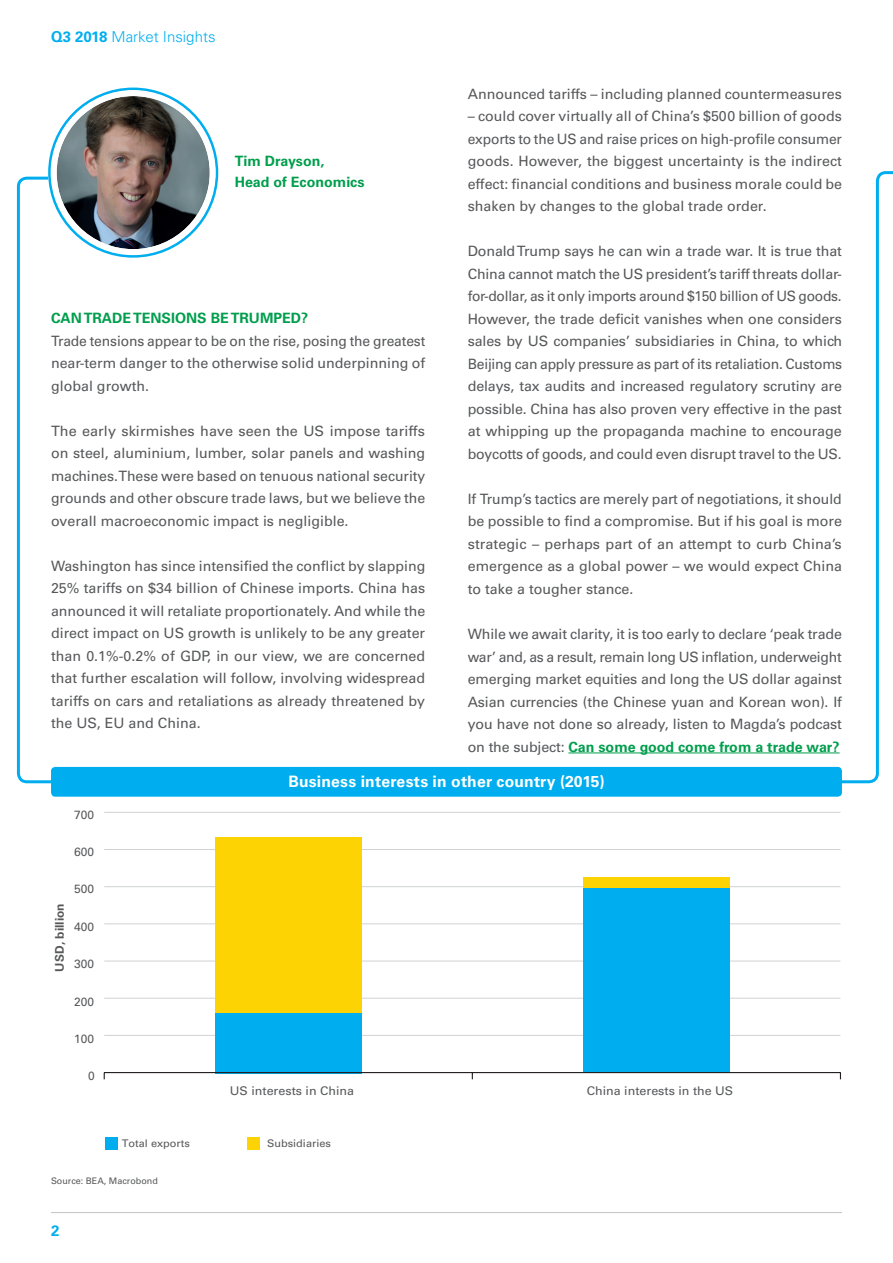
<style>
.page{position:relative;width:893px;height:1263px;background:#fff}
.page>*{position:absolute;margin:0;border:0;box-sizing:border-box;transform-origin:0 0}
.t1{font:700 15.75px "Univers LT Std";letter-spacing:.01em;color:#fff}
.t2{font:300 15px "Univers";color:#00aeef}
.t3{font:700 15px "Univers LT Std";color:#00aeef}
.t4{font:14.25px/22.5px "Univers LT Std";color:#57585a;text-align:justify}
.t5{font:700 14.25px "Univers LT Std";color:#009e4d}
.t6{font:12px "Univers LT";color:#57585a;scale:1.04 1}
.t7{font:12px "Univers LT";color:#57585a}
.t8{font:700 12px "Univers LT";color:#57585a}
.t9{font:10.5px "Univers LT";color:#57585a;scale:1.04 1}
.t10{font:9px "Univers LT Std";color:#57585a}
.s1{font-family:"Univers LT Std";font-weight:700}
.s2{font-weight:700;color:#009e4d}
</style>
<div class="page">
<hr style="left:51px;top:1212px;width:791px;height:1px;background:#c7c8ca">
<div style="left:248px;top:1137px;width:12px;height:12px;background:#fed304"></div>
<div style="left:105px;top:1137px;width:12px;height:12px;background:#00aeef"></div>
<svg style="left:16px;top:170px;width:877px;height:614px"></svg>
<hr style="left:568px;top:752px;width:272px;height:1px;background:#009e4d">
<div style="left:51px;top:767px;width:791px;height:30px;background:#00aeef;border-radius:4px"></div>
<hr style="left:104px;top:812px;width:736px;height:1px;background:#d1d2d4">
<div style="left:54px;top:93px;width:159px;height:159px;background:#fff;border-radius:50%"></div>
<img style="left:57px;top:96px;width:153px;height:153px;border-radius:77px">
<div style="left:51px;top:90px;width:165px;height:165px;border:6px solid #fff;border-radius:50%"></div>
<hr style="left:104px;top:1035px;width:736px;height:1px;background:#d1d2d4">
<hr style="left:104px;top:998px;width:736px;height:1px;background:#d1d2d4">
<hr style="left:104px;top:961px;width:736px;height:1px;background:#d1d2d4">
<hr style="left:104px;top:923px;width:736px;height:1px;background:#d1d2d4">
<hr style="left:104px;top:886px;width:736px;height:1px;background:#d1d2d4">
<hr style="left:104px;top:849px;width:736px;height:1px;background:#d1d2d4">
<div style="left:215px;top:1012px;width:147px;height:61px;background:#00aeef"></div>
<div style="left:583px;top:887px;width:147px;height:186px;background:#00aeef"></div>
<div style="left:215px;top:837px;width:147px;height:175px;background:#fed304"></div>
<div style="left:583px;top:877px;width:147px;height:10px;background:#fed304"></div>
<hr style="left:104px;top:1072px;width:736px;height:1px;background:#231f20">
<p class="t2" style="left:51px;top:27px;width:166px"><span class="s1">Q3 2018</span> Market Insights</p>
<p class="t5" style="left:235px;top:153px;width:91px">Tim Drayson,</p>
<p class="t5" style="left:235px;top:174px;width:131px">Head of Economics</p>
<p class="t4" style="left:51px;top:307px;width:376px;text-align:left"><span class="s2">CAN TRADE TENSIONS BE TRUMPED?<br></span>Trade tensions appear to be on the rise, posing the greatest near-term danger to the otherwise solid underpinning of global growth.</p>
<p class="t4" style="left:51px;top:419px;width:376px">The early skirmishes have seen the US impose tariffs on steel, aluminium, lumber, solar panels and washing machines. These were based on tenuous national security grounds and other obscure trade laws, but we believe the overall macroeconomic impact is negligible.</p>
<p class="t4" style="left:51px;top:554px;width:376px">Washington has since intensifed the confict by slapping 25% tariffs on $34 billion of Chinese imports. China has announced it will retaliate proportionately. And while the direct impact on US growth is unlikely to be any greater than 0.1%-0.2% of GDP, in our view, we are concerned that further escalation will follow, involving widespread tariffs on cars and retaliations as already threatened by the US, EU and China.</p>
<p class="t4" style="left:468px;top:83px;width:376px">Announced tariffs – including planned countermeasures</p>
<p class="t4" style="left:468px;top:105px;width:376px">– could cover virtually all of China’s $500 billion of goods exports to the US and raise prices on high-profle consumer goods. However, the biggest uncertainty is the indirect effect: fnancial conditions and business morale could be shaken by changes to the global trade order.</p>
<p class="t4" style="left:468px;top:240px;width:376px">Donald Trump says he can win a trade war. It is true that China cannot match the US president’s tariff threats dollar&shy;for-dollar, as it only imports around $150 billion of US goods.<br>However, the trade defcit vanishes when one considers sales by US companies’ subsidiaries in China, to which Beijing can apply pressure as part of its retaliation. Customs delays, tax audits and increased regulatory scrutiny are possible. China has also proven very effective in the past at whipping up the propaganda machine to encourage boycotts of goods, and could even disrupt travel to the US.</p>
<p class="t4" style="left:468px;top:488px;width:376px">If Trump’s tactics are merely part of negotiations, it should be possible to fnd a compromise. But if his goal is more strategic – perhaps part of an attempt to curb China’s emergence as a global power – we would expect China to take a tougher stance.</p>
<p class="t4" style="left:468px;top:623px;width:376px">While we await clarity, it is too early to declare ‘peak trade war’ and, as a result, remain long US infation, underweight emerging market equities and long the US dollar against Asian currencies (the Chinese yuan and Korean won). If you have not done so already, listen to Magda’s podcast on the subject: <span class="s2">Can some good come from a trade war?</span></p>
<p class="t7" style="left:74px;top:808px;width:22px">700</p>
<p class="t8" style="left:53px;top:971px;width:70px;rotate:-90deg">USD, billion</p>
<p class="t7" style="left:74px;top:845px;width:22px">600</p>
<p class="t7" style="left:74px;top:882px;width:22px">500</p>
<p class="t7" style="left:74px;top:919px;width:22px">400</p>
<p class="t7" style="left:74px;top:956px;width:22px">300</p>
<p class="t7" style="left:74px;top:994px;width:22px">200</p>
<p class="t7" style="left:74px;top:1032px;width:22px">100</p>
<p class="t7" style="left:88px;top:1069px;width:8px">0</p>
<p class="t1" style="left:288px;top:773px;width:318px">Business interests in other country (2015)</p>
<p class="t6" style="left:230px;top:1084px;width:121px">US interests in China</p>
<p class="t6" style="left:587px;top:1084px;width:142px">China interests in the US</p>
<p class="t9" style="left:122px;top:1137px;width:67px">Total exports</p>
<p class="t9" style="left:267px;top:1137px;width:63px">Subsidiaries</p>
<p class="t10" style="left:51px;top:1176px;width:108px">Source: BEA, Macrobond</p>
<p class="t3" style="left:51px;top:1221px;width:10px">2</p>
</div>
